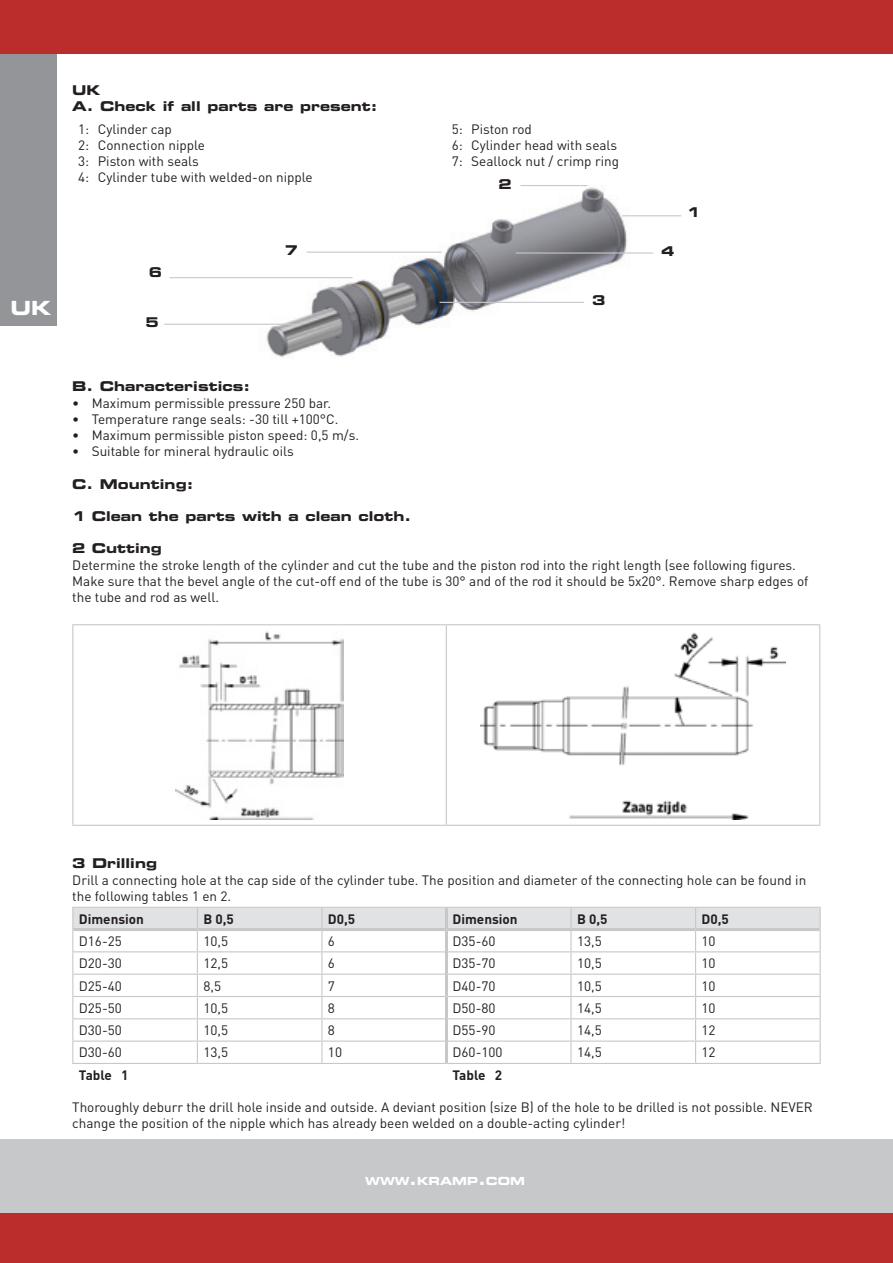
<style>
.page{position:relative;width:893px;height:1263px;background:#fff}
.page>*{position:absolute;margin:0;border:0;box-sizing:border-box;transform-origin:0 0}
.t1{font:19.5px "Eurostile LT Std Bold Ex 2";color:#fff}
.t2{font:13.5px/16.2px "DIN Pro";color:#231f20}
.t3{font:13.5px/16.2px "Eurostile LT Std Bold Ex 2";color:#231f20}
.t4{font:700 13.5px "DIN Pro";color:#231f20}
.t5{font:11.1px "Eurostile LT Std Bold Ex 2";color:#fff}
.s1{font-size:15.9px}
</style>
<div class="page">
<div style="left:0;top:54px;width:56px;height:271px;background:#939598"></div>
<div style="left:0;top:1140px;width:893px;height:90px;background:#c7c8ca"></div>
<div style="left:0;top:1213px;width:893px;height:50px;background:#bb2d2d"></div>
<div style="left:0;top:0;width:893px;height:54px;background:#bb2d2d"></div>
<img style="left:247px;top:185px;width:399px;height:172px">
<hr style="left:72px;top:624px;width:374px;height:1px;background:#c7c8ca">
<hr style="left:72px;top:625px;width:1px;height:200px;background:#c7c8ca">
<hr style="left:446px;top:624px;width:374px;height:1px;background:#c7c8ca">
<hr style="left:446px;top:625px;width:1px;height:200px;background:#c7c8ca">
<hr style="left:819px;top:625px;width:1px;height:200px;background:#c7c8ca">
<hr style="left:72px;top:825px;width:374px;height:1px;background:#c7c8ca">
<hr style="left:446px;top:825px;width:374px;height:1px;background:#c7c8ca">
<img style="left:176px;top:631px;width:167px;height:188px">
<img style="left:481px;top:632px;width:304px;height:188px">
<svg style="left:72px;top:908px;width:749px;height:155px"></svg>
<hr style="left:73px;top:928px;width:124px;height:3px;background:#c7c8ca">
<hr style="left:197px;top:928px;width:125px;height:3px;background:#c7c8ca">
<hr style="left:322px;top:928px;width:124px;height:3px;background:#c7c8ca">
<hr style="left:446px;top:928px;width:125px;height:3px;background:#c7c8ca">
<hr style="left:571px;top:928px;width:125px;height:3px;background:#c7c8ca">
<hr style="left:696px;top:928px;width:124px;height:3px;background:#c7c8ca">
<hr style="left:72px;top:907px;width:125px;height:1px;background:#c7c8ca">
<hr style="left:197px;top:907px;width:125px;height:1px;background:#c7c8ca">
<hr style="left:322px;top:907px;width:124px;height:1px;background:#c7c8ca">
<hr style="left:446px;top:907px;width:125px;height:1px;background:#c7c8ca">
<hr style="left:571px;top:907px;width:125px;height:1px;background:#c7c8ca">
<hr style="left:696px;top:907px;width:125px;height:1px;background:#c7c8ca">
<hr style="left:445px;top:907px;width:3px;height:21px;background:#c7c8ca">
<hr style="left:445px;top:931px;width:3px;height:21px;background:#c7c8ca">
<hr style="left:445px;top:952px;width:3px;height:22px;background:#c7c8ca">
<hr style="left:445px;top:974px;width:3px;height:22px;background:#c7c8ca">
<hr style="left:445px;top:996px;width:3px;height:23px;background:#c7c8ca">
<hr style="left:445px;top:1019px;width:3px;height:22px;background:#c7c8ca">
<hr style="left:445px;top:1041px;width:3px;height:22px;background:#c7c8ca">
<hr style="left:72px;top:1063px;width:125px;height:1px;background:#c7c8ca">
<hr style="left:197px;top:1063px;width:125px;height:1px;background:#c7c8ca">
<hr style="left:322px;top:1063px;width:124px;height:1px;background:#c7c8ca">
<hr style="left:446px;top:1063px;width:125px;height:1px;background:#c7c8ca">
<hr style="left:571px;top:1063px;width:125px;height:1px;background:#c7c8ca">
<hr style="left:696px;top:1063px;width:125px;height:1px;background:#c7c8ca">
<hr style="left:164px;top:324px;width:135px;height:1px;background:#c7c8ca">
<hr style="left:170px;top:277px;width:182px;height:1px;background:#c7c8ca">
<hr style="left:440px;top:302px;width:144px;height:1px;background:#c7c8ca">
<hr style="left:307px;top:252px;width:135px;height:1px;background:#c7c8ca">
<hr style="left:516px;top:252px;width:137px;height:2px;background:#c7c8ca">
<hr style="left:520px;top:185px;width:67px;height:1px;background:#c7c8ca">
<hr style="left:622px;top:215px;width:59px;height:1px;background:#c7c8ca">
<p class="t3" style="left:72px;top:82px;width:307px">UK<br>A. Check if all parts are present:</p>
<p class="t2" style="left:78px;top:120px;width:236px">1: Cylinder cap<br>2: Connection nipple<br>3: Piston with seals<br>4: Cylinder tube with welded-on nipple</p>
<p class="t2" style="left:452px;top:120px;width:169px">5: Piston rod<br>6: Cylinder head with seals<br>7: Seallock nut / crimp ring</p>
<p class="t3" style="left:499px;top:175px;width:15px">2</p>
<h1 class="t1" style="left:10px;top:294px;width:21px">UK</h1>
<p class="t3" style="left:149px;top:263px;width:15px">6</p>
<p class="t3" style="left:146px;top:314px;width:15px">5</p>
<p class="t3" style="left:285px;top:241px;width:15px">7</p>
<p class="t3" style="left:592px;top:292px;width:15px">3</p>
<p class="t3" style="left:661px;top:242px;width:15px">4</p>
<p class="t3" style="left:687px;top:204px;width:15px">1</p>
<p class="t3" style="left:72px;top:378px;width:179px">B. Characteristics:</p>
<p class="t2" style="left:72px;top:394px;width:260px">• Maximum permissible pressure 250 bar.</p>
<p class="t2" style="left:72px;top:410px;width:268px">• Temperature range seals: -30 till +100°C.</p>
<p class="t2" style="left:72px;top:426px;width:288px">• Maximum permissible piston speed: 0,5 m/s.</p>
<p class="t2" style="left:72px;top:443px;width:223px">• Suitable for mineral hydraulic oils</p>
<p class="t3" style="left:72px;top:475px;width:123px">C. Mounting:</p>
<p class="t3" style="left:72px;top:508px;width:340px">1 Clean the parts with a clean cloth.</p>
<p class="t3" style="left:72px;top:540px;width:91px">2 Cutting</p>
<p class="t2" style="left:72px;top:556px;width:738px">Determine the stroke length of the cylinder and cut the tube and the piston rod into the right length (see following figures.<br>Make sure that the bevel angle of the cut-off end of the tube is 30° and of the rod it should be 5x20°. Remove sharp edges of the tube and rod as well.</p>
<p class="t3" style="left:72px;top:855px;width:86px">3 Drilling</p>
<p class="t2" style="left:72px;top:871px;width:735px">Drill a connecting hole at the cap side of the cylinder tube. The position and diameter of the connecting hole can be found in the following tables 1 en 2.</p>
<p class="t4" style="left:79px;top:909px;width:67px">Dimension</p>
<p class="t4" style="left:203px;top:909px;width:32px">B 0,5</p>
<p class="t4" style="left:328px;top:909px;width:29px">D0,5</p>
<p class="t4" style="left:452px;top:909px;width:67px">Dimension</p>
<p class="t4" style="left:577px;top:909px;width:32px">B 0,5</p>
<p class="t4" style="left:702px;top:909px;width:29px">D0,5</p>
<p class="t2" style="left:79px;top:932px;width:45px">D16-25</p>
<p class="t2" style="left:203px;top:932px;width:26px">10,5</p>
<p class="t2" style="left:328px;top:932px;width:9px">6</p>
<p class="t2" style="left:452px;top:932px;width:45px">D35-60</p>
<p class="t2" style="left:577px;top:932px;width:26px">13,5</p>
<p class="t2" style="left:702px;top:932px;width:16px">10</p>
<p class="t2" style="left:79px;top:955px;width:45px">D20-30</p>
<p class="t2" style="left:203px;top:955px;width:26px">12,5</p>
<p class="t2" style="left:328px;top:955px;width:9px">6</p>
<p class="t2" style="left:452px;top:955px;width:45px">D35-70</p>
<p class="t2" style="left:577px;top:955px;width:26px">10,5</p>
<p class="t2" style="left:702px;top:955px;width:16px">10</p>
<p class="t2" style="left:79px;top:977px;width:45px">D25-40</p>
<p class="t2" style="left:203px;top:977px;width:19px">8,5</p>
<p class="t2" style="left:328px;top:977px;width:9px">7</p>
<p class="t2" style="left:452px;top:977px;width:45px">D40-70</p>
<p class="t2" style="left:577px;top:977px;width:26px">10,5</p>
<p class="t2" style="left:702px;top:977px;width:16px">10</p>
<p class="t2" style="left:79px;top:999px;width:45px">D25-50</p>
<p class="t2" style="left:203px;top:999px;width:26px">10,5</p>
<p class="t2" style="left:328px;top:999px;width:9px">8</p>
<p class="t2" style="left:452px;top:999px;width:45px">D50-80</p>
<p class="t2" style="left:577px;top:999px;width:26px">14,5</p>
<p class="t2" style="left:702px;top:999px;width:16px">10</p>
<p class="t2" style="left:79px;top:1021px;width:45px">D30-50</p>
<p class="t2" style="left:203px;top:1021px;width:26px">10,5</p>
<p class="t2" style="left:328px;top:1021px;width:9px">8</p>
<p class="t2" style="left:452px;top:1021px;width:45px">D55-90</p>
<p class="t2" style="left:577px;top:1021px;width:26px">14,5</p>
<p class="t2" style="left:702px;top:1021px;width:16px">12</p>
<p class="t2" style="left:79px;top:1044px;width:45px">D30-60</p>
<p class="t2" style="left:203px;top:1044px;width:26px">13,5</p>
<p class="t2" style="left:328px;top:1044px;width:16px">10</p>
<p class="t2" style="left:452px;top:1044px;width:52px">D60-100</p>
<p class="t2" style="left:577px;top:1044px;width:26px">14,5</p>
<p class="t2" style="left:702px;top:1044px;width:16px">12</p>
<p class="t4" style="left:79px;top:1066px;width:51px">Table 1</p>
<p class="t4" style="left:452px;top:1066px;width:51px">Table 2</p>
<p class="t2" style="left:72px;top:1099px;width:742px">Thoroughly deburr the drill hole inside and outside. A deviant position (size B) of the hole to be drilled is not possible. NEVER change the position of the nipple which has already been welded on a double-acting cylinder!</p>
<p class="t5" style="left:365px;top:1173px;width:161px">WWW<span class="s1">.</span>KRAMP<span class="s1">.</span>COM</p>
</div>
